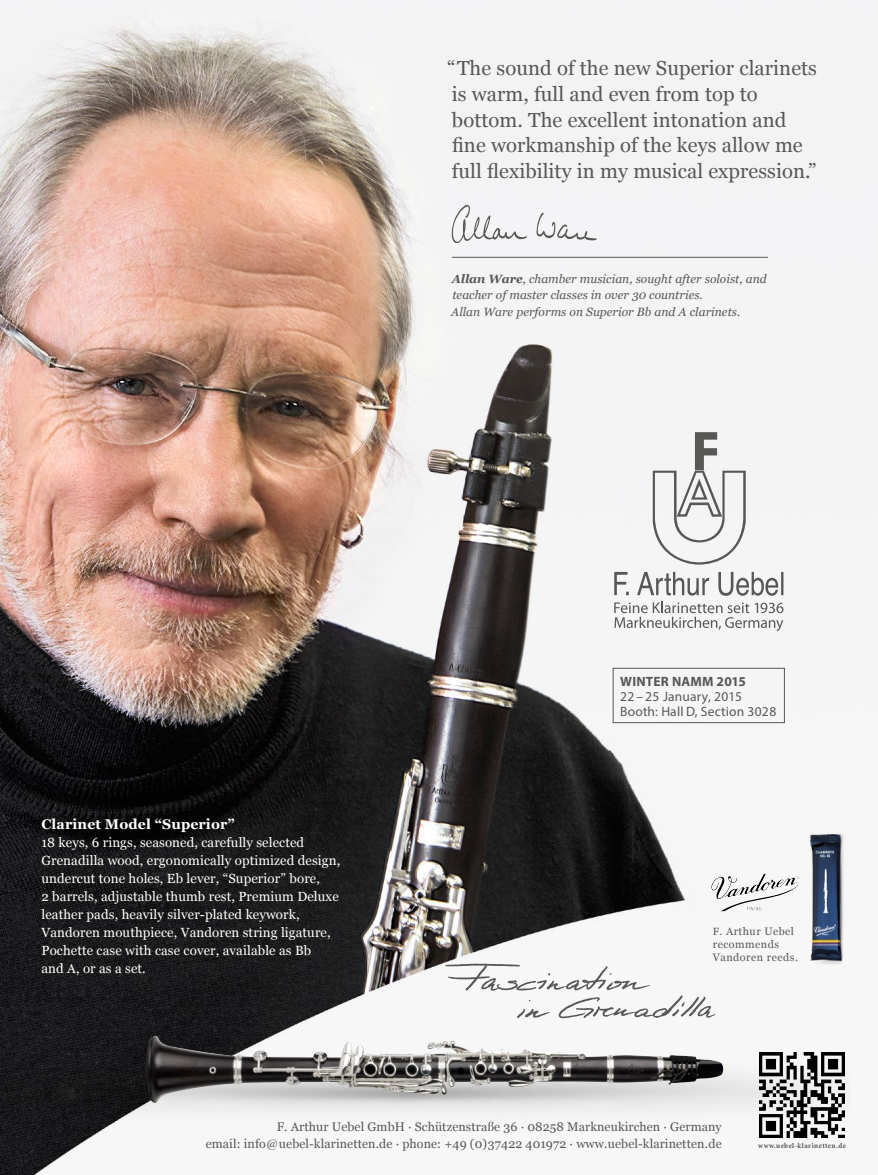
<style>
.page{position:relative;width:878px;height:1175px;background:#fff}
.page>*{position:absolute;margin:0;border:0;box-sizing:border-box;transform-origin:0 0}
.t1{font:20.25px/25.8px "Georgia";letter-spacing:.005em;color:#575756}
.t2{font:700 14.1px "Georgia";letter-spacing:.01em;color:#fff}
.t3{font:13.5px/14.7px "Myriad Pro";letter-spacing:.015em;color:#575756}
.t4{font:700 13.5px "Myriad Pro";letter-spacing:.015em;color:#575756}
.t5{font:13.35px/18px "Georgia";letter-spacing:.01em;color:#fff}
.t6{font:12.45px/17.2px "Georgia";letter-spacing:.01em;color:#575756;text-align:right}
.t7{font:italic 12px/16.5px "Georgia";letter-spacing:.005em;color:#575756}
.t8{font:10.8px/12.8px "Georgia";letter-spacing:.045em;color:#575756}
.t9{font:7.5px "Minion Pro Bold Cn Capt";letter-spacing:.06em;color:#575756}
.s1{font-weight:700}
.s2{font-size:12.9px}
.s3{font-size:10.5px}
</style>
<div class="page">
<img style="left:0;top:0;width:878px;height:1174px">
<img style="left:0;top:1058px;width:851px;height:72px">
<img style="left:146px;top:1038px;width:540px;height:65px">
<hr style="left:452px;top:257px;width:315px;height:1px;background:#575756">
<svg style="left:451px;top:205px;width:146px;height:38px"></svg>
<svg style="left:614px;top:432px;width:169px;height:164px"></svg>
<svg style="left:614px;top:602px;width:169px;height:29px"></svg>
<svg style="left:445px;top:963px;width:270px;height:55px"></svg>
<img style="left:719px;top:873px;width:80px;height:38px">
<img style="left:805px;top:831px;width:41px;height:135px">
<img style="left:759px;top:1052px;width:85px;height:85px">
<div style="left:612px;top:668px;width:172px;height:55px;border:1px solid #575756"></div>
<h1 class="t1" style="left:447px;top:56px;width:371px">“The sound of the new Superior clarinets is warm, full and even from top to bottom. The excellent intonation and fine workmanship of the keys allow me full flexibility in my musical expression.”</h1>
<p class="t7" style="left:451px;top:270px;width:317px"><span class="s1">Allan Ware</span>, chamber musician, sought after soloist, and teacher of master classes in over 30 countries.<br>Allan Ware performs on Superior Bb and A clarinets.</p>
<p class="t2" style="left:41px;top:815px;width:195px">Clarinet Model “Superior”</p>
<p class="t5" style="left:41px;top:833px;width:300px">18 keys, 6 rings, seasoned, carefully selected Grenadilla wood, ergonomically optimized design, undercut tone holes, Eb lever, “Superior” bore,<br>2 barrels, adjustable thumb rest, Premium Deluxe leather pads, heavily silver-plated keywork, Vandoren mouthpiece, Vandoren string ligature, Pochette case with case cover, available as Bb<br>and <span class="s2">A</span>, or as a set.</p>
<p class="t4" style="left:620px;top:672px;width:127px">WINTER NAMM 2015</p>
<p class="t3" style="left:620px;top:688px;width:157px">22 – 25 January, 2015<br>Booth: Hall D, Section 3028</p>
<p class="t8" style="left:712px;top:925px;width:87px"><span class="s3">F</span>. Arthur Uebel recommends<br>Vandoren reeds.</p>
<p class="t6" style="left:206px;top:1118px;width:517px">F. Arthur Uebel GmbH · Schützenstraße 36 · 08258 Markneukirchen · Germany<br>email: info@uebel-klarinetten.de · phone: +49 (0)37422 401972 · www.uebel-klarinetten.de</p>
<p class="t9" style="left:758px;top:1140px;width:89px">www.uebel-klarinetten.de</p>
</div>
